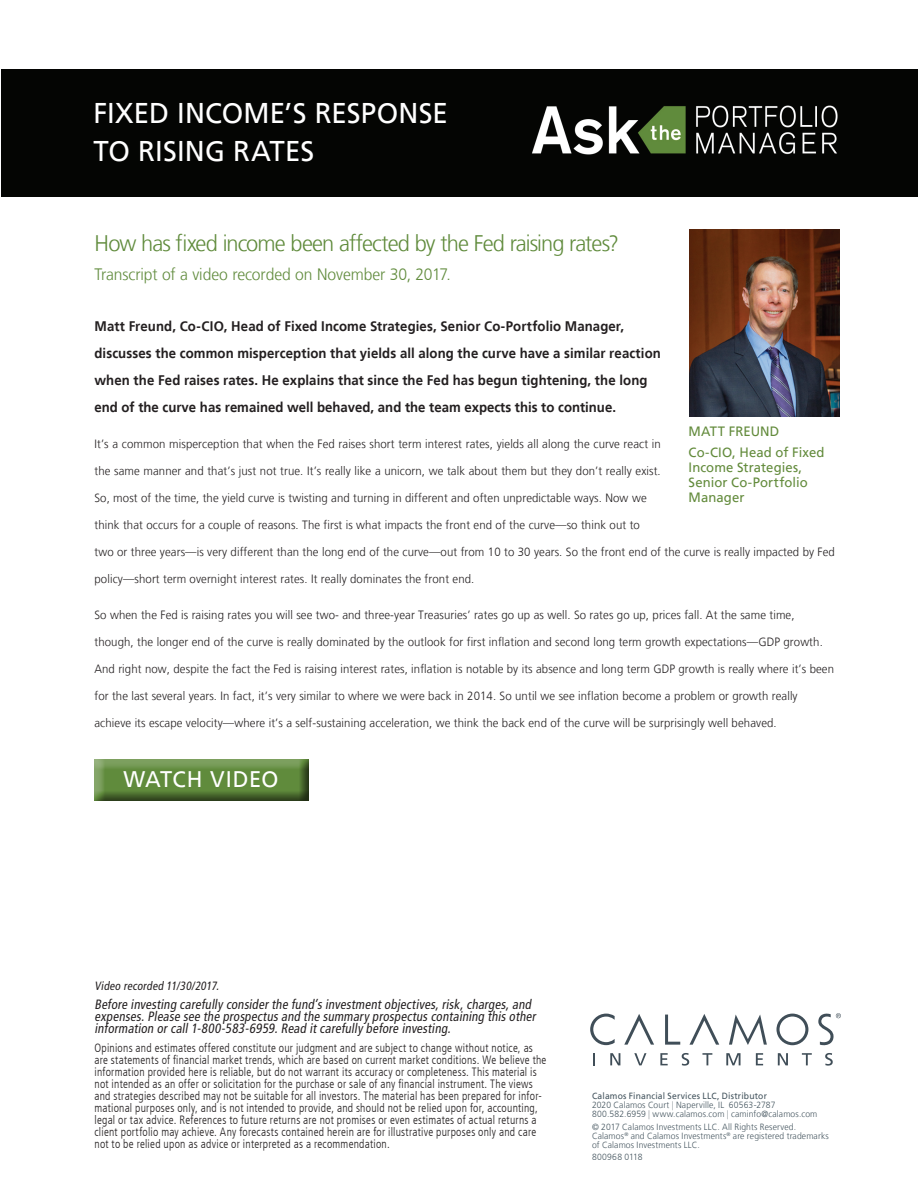
<style>
.page{position:relative;width:918px;height:1188px;background:#fff}
.page>*{position:absolute;margin:0;border:0;box-sizing:border-box;transform-origin:0 0}
.t1{font:28.5px/37.5px "Frutiger LT";letter-spacing:.005em;color:#fff}
.t2{font:300 22.5px "Frutiger LT";letter-spacing:-.04em;color:#608b3c}
.t3{font:22.5px "Frutiger LT";letter-spacing:.025em;color:#fff}
.t4{font:300 16.5px "Frutiger LT";letter-spacing:-.005em;color:#608b3c;scale:.95 1}
.t5{font:700 13.8px/27px "Frutiger LT";letter-spacing:.005em;color:#231f20;scale:.95 1}
.t6{font:italic condensed 13.5px/12px "Frutiger LT";color:#231f20;scale:.95 1}
.t7{font:13.5px/15px "Frutiger LT";letter-spacing:.01em;color:#638b3c}
.t8{font:300 12px "Frutiger LT";letter-spacing:.01em;color:#231f20;scale:.95 1}
.t9{font:300 condensed 12px/12px "Frutiger LT";letter-spacing:.02em;color:#231f20;scale:.95 1}
.t10{font:italic condensed 12px "Frutiger LT";color:#231f20;scale:.95 1}
.t11{font:300 9px/9px "Frutiger LT";letter-spacing:.015em;color:#45555f;scale:.95 1}
.s1{font-family:"Frutiger LT45"}
.s2{font-weight:400}
.s3{color:#959ca1}
</style>
<div class="page">
<div style="left:1px;top:69px;width:917px;height:127px;background:#040503"></div>
<img style="left:689px;top:230px;width:151px;height:186px">
<svg style="left:665px;top:1015px;width:15px;height:30px"></svg>
<svg style="left:729px;top:1014px;width:38px;height:31px"></svg>
<svg style="left:776px;top:1014px;width:32px;height:31px"></svg>
<svg style="left:624px;top:1014px;width:30px;height:31px"></svg>
<svg style="left:689px;top:1014px;width:30px;height:31px"></svg>
<svg style="left:590px;top:1014px;width:25px;height:31px"></svg>
<svg style="left:818px;top:1013px;width:23px;height:33px"></svg>
<svg style="left:593px;top:1053px;width:2px;height:12px"></svg>
<svg style="left:610px;top:1053px;width:10px;height:12px"></svg>
<svg style="left:634px;top:1053px;width:12px;height:12px"></svg>
<svg style="left:660px;top:1053px;width:8px;height:12px"></svg>
<svg style="left:682px;top:1053px;width:7px;height:13px"></svg>
<svg style="left:702px;top:1053px;width:10px;height:12px"></svg>
<svg style="left:726px;top:1053px;width:15px;height:12px"></svg>
<svg style="left:756px;top:1053px;width:7px;height:12px"></svg>
<svg style="left:778px;top:1053px;width:10px;height:12px"></svg>
<svg style="left:802px;top:1053px;width:10px;height:12px"></svg>
<svg style="left:825px;top:1053px;width:8px;height:13px"></svg>
<div style="left:92px;top:755px;width:218px;height:47px;background:#231f20;opacity:.75"></div>
<h1 class="t1" style="left:93px;top:95px;width:356px">FIXED INCOME’S RESPONSE<br>TO RISING RATES</h1>
<h2 class="t2" style="left:94px;top:230px;width:526px">How has fixed income been affected by the Fed raising rates?</h2>
<h3 class="t4" style="left:94px;top:265px;width:377px">Transcript of a video recorded on November 30, 2017.</h3>
<p class="t5" style="left:94px;top:313px;width:598px">Matt Freund, Co-CIO, Head of Fixed Income Strategies, Senior Co-Portfolio Manager, discusses the common misperception that yields all along the curve have a similar reaction when the Fed raises rates. He explains that since the Fed has begun tightening, the long end of the curve has remained well behaved, and the team expects this to continue.</p>
<p class="t8" style="left:94px;top:437px;width:598px">It’s a common misperception that when the Fed raises short term interest rates, yields all along the curve react in</p>
<p class="t8" style="left:94px;top:464px;width:598px">the same manner and that’s just not true. It’s really like a unicorn, we talk about them but they don’t really exist.</p>
<p class="t8" style="left:94px;top:491px;width:583px">So, most of the time, the yield curve is twisting and turning in different and often unpredictable ways. Now we</p>
<p class="t8" style="left:94px;top:518px;width:576px">think that occurs for a couple of reasons. The first is what impacts the front end of the curve—so think out to</p>
<p class="t8" style="left:94px;top:545px;width:781px">two or three years—is very different than the long end of the curve—out from 10 to 30 years. So the front end of the curve is really impacted by <span class="s1">F</span>ed</p>
<p class="t8" style="left:94px;top:572px;width:401px">policy<span class="s1">—</span>short term overnight interest rates. It really dominates the front end.</p>
<p class="t8" style="left:94px;top:608px;width:738px">So when the Fed is raising rates you will see two- and three-year Treasuries’ rates go up as well. So rates go up, prices fall. At the same time,</p>
<p class="t8" style="left:94px;top:635px;width:768px">though, the longer end of the curve is really dominated by the outlook for first inflation and second long term growth expectations<span class="s1">—</span>GDP growth.</p>
<p class="t8" style="left:94px;top:662px;width:780px">And right now, despite the fact the Fed is raising interest rates, inflation is notable by its absence and long term GDP growth is really where it’s been</p>
<p class="t8" style="left:94px;top:689px;width:742px">for the last several years. In fact, it’s very similar to where we were back in 2014. So until we see inflation become a problem or growth really</p>
<p class="t8" style="left:94px;top:716px;width:720px">achieve its escape velocity—where it’s a self-sustaining acceleration, we think the back end of the curve will be surprisingly well behaved.</p>
<p class="t7" style="left:689px;top:420px;width:137px;line-height:21.8px">MATT FREUND<br>Co-CIO, Head of Fixed</p>
<p class="t7" style="left:689px;top:460px;width:121px">Income Strategies,<br>Senior Co-Portfolio<br>Manager</p>
<h2 class="t3" style="left:123px;top:766px;width:157px">WATCH VIDEO</h2>
<p class="t10" style="left:94px;top:979px;width:135px">Video recorded 11/30/2017.</p>
<p class="t6" style="left:94px;top:998px;width:468px">Before investing carefully consider the fund’s investment objectives, risk, charges, and expenses. Please see the prospectus and the summary prospectus containing this other information or call 1-800-583-6959. Read it carefully before investing.</p>
<p class="t9" style="left:94px;top:1042px;width:477px">Opinions and estimates offered constitute our judgment and are subject to change without notice, as are statements of financial market trends, which are based on current market conditions. We believe the information provided here is reliable, but do not warrant its accuracy or completeness. This material is not intended as an offer or solicitation for the purchase or sale of any financial instrument. The views and strategies described may not be suitable for all investors. The material has been prepared for infor&shy;mational purposes only, and is not intended to provide, and should not be relied upon for, accounting, legal or tax advice. References to future returns are not promises or even estimates of actual returns a client portfolio may achieve. Any forecasts contained herein are for illustrative purposes only and care not to be relied upon as advice or interpreted as a recommendation.</p>
<p class="t11" style="left:592px;top:1092px;width:239px"><span class="s2">Calamos Financial Services LLC, Distributor<br></span>2020 Calamos Court <span class="s3">|</span> Naperville, IL 60563-2787<br>800.582.6959 <span class="s3">|</span> www.calamos.com <span class="s3">|</span> caminfo@calamos.com</p>
<p class="t11" style="left:592px;top:1122px;width:251px">© 2017 Calamos Investments LLC. All Rights Reserved.<br>Calamos<sup>®</sup> and Calamos Investments<sup>®</sup> are registered trademarks of Calamos Investments LLC.</p>
<p class="t11" style="left:592px;top:1152px;width:55px">800968 0118</p>
</div>
